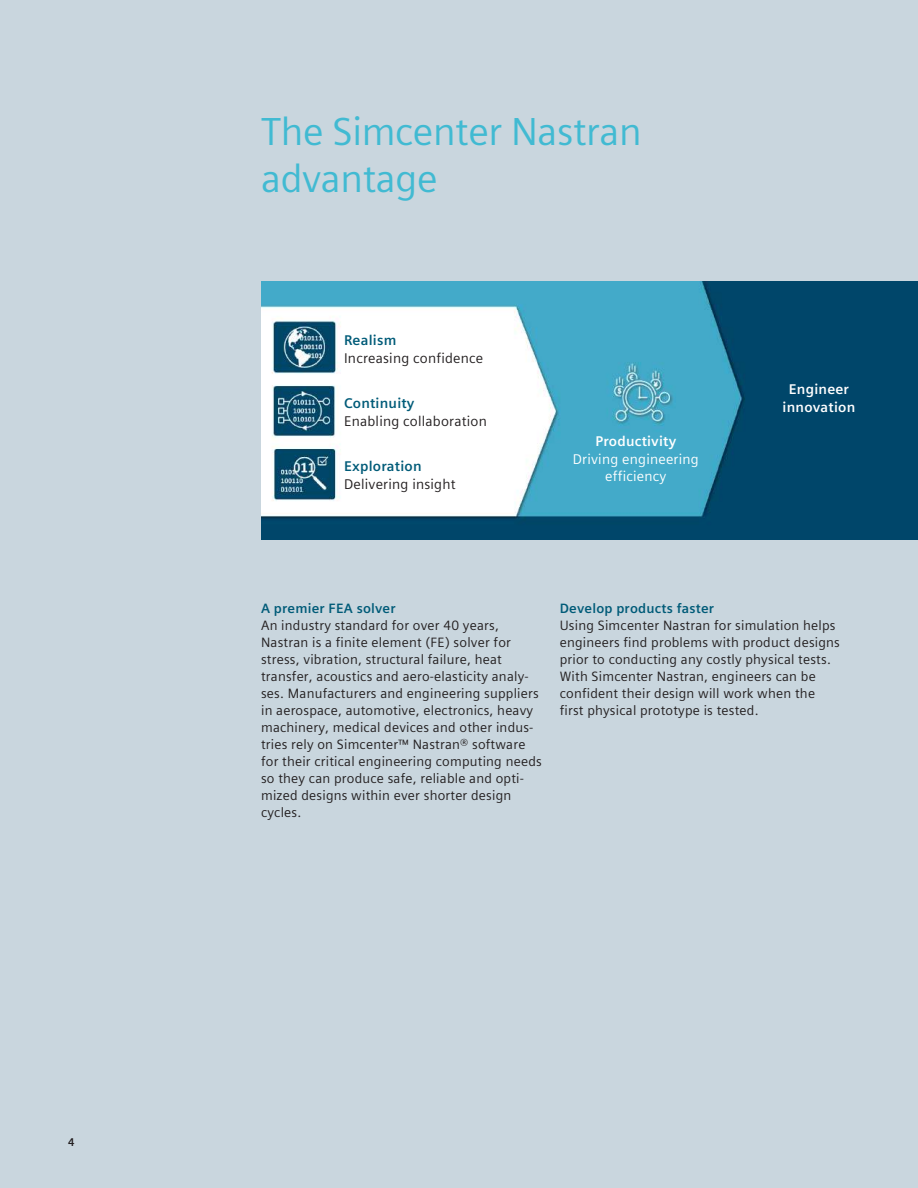
<style>
.page{position:relative;width:918px;height:1188px;background:#c9d6de}
.page>*{position:absolute;margin:0;border:0;box-sizing:border-box;transform-origin:0 0}
.t1{font:39px/46.8px "Siemens Sans Global";letter-spacing:-.01em;color:#41bad2}
.t2{font:14.1px "Siemens Sans Global";letter-spacing:.015em;color:#231f20}
.t3{font:700 14.1px/17.7px "Siemens Sans Global";letter-spacing:.015em;color:#fff;text-align:center}
.t4{font:700 14.1px "Siemens Sans Global";letter-spacing:.015em;color:#005b78}
.t5{font:14.1px/17.7px "Siemens Sans Global";letter-spacing:.015em;color:#fff;text-align:center}
.t6{font:13.5px/17px "Siemens Sans Global";letter-spacing:.015em;color:#231f20}
.t7{font:700 13.5px "Siemens Sans Global";letter-spacing:.015em;color:#005b78}
.t8{font:700 11.25px "Siemens Sans Global";color:#231f20}
</style>
<div class="page">
<img style="left:261px;top:282px;width:657px;height:258px">
<p class="t8" style="left:68px;top:1134px;width:8px">4</p>
<h1 class="t1" style="left:261px;top:108px;width:382px">The Simcenter Nastran advantage</h1>
<p class="t4" style="left:344px;top:330px;width:54px">Realism</p>
<p class="t2" style="left:344px;top:347px;width:141px">Increasing confidence</p>
<p class="t4" style="left:344px;top:392px;width:72px">Continuity</p>
<p class="t2" style="left:344px;top:410px;width:144px">Enabling collaboration</p>
<p class="t4" style="left:344px;top:455px;width:79px">Exploration</p>
<p class="t2" style="left:344px;top:473px;width:113px">Delivering insight</p>
<p class="t3" style="left:595px;top:432px;width:82px">Productivity</p>
<p class="t5" style="left:573px;top:450px;width:127px">Driving engineering efficiency</p>
<p class="t3" style="left:783px;top:380px;width:74px">Engineer innovation</p>
<p class="t7" style="left:261px;top:598px;width:136px">A premier FEA solver</p>
<p class="t6" style="left:261px;top:617px;width:282px">An industry standard for over 40 years, Nastran is a finite element (FE) solver for stress, vibration, structural failure, heat transfer, acoustics and aero-elasticity analy&shy;ses. Manufacturers and engineering suppliers in aerospace, automotive, electronics, heavy machinery, medical devices and other indus&shy;tries rely on Simcenter™ Nastran® software for their critical engineering computing needs so they can produce safe, reliable and opti&shy;mized designs within ever shorter design cycles.</p>
<p class="t7" style="left:560px;top:598px;width:156px">Develop products faster</p>
<p class="t6" style="left:560px;top:617px;width:282px">Using Simcenter Nastran for simulation helps engineers find problems with product designs prior to conducting any costly physical tests.<br>With Simcenter Nastran, engineers can be confident their design will work when the first physical prototype is tested.</p>
</div>
